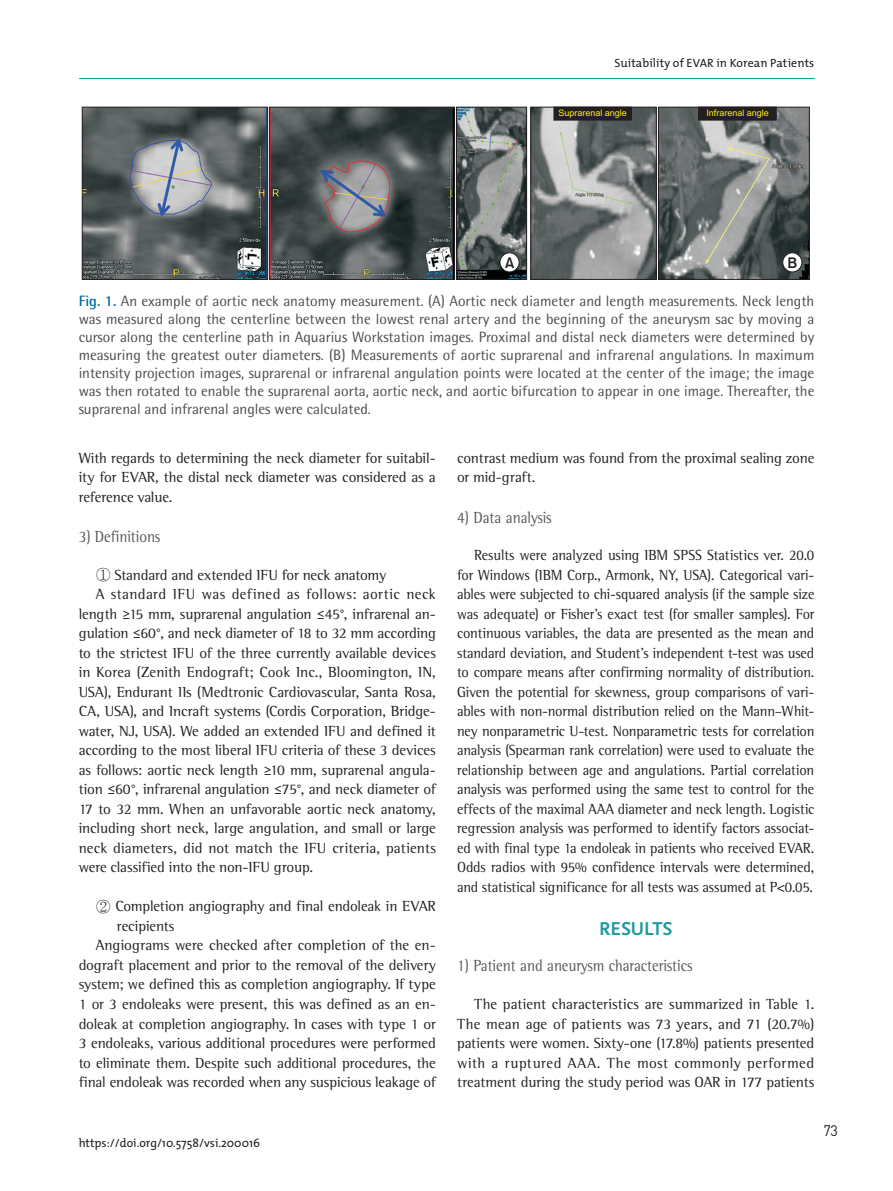
<style>
.page{position:relative;width:893px;height:1191px;background:#fff}
.page>*{position:absolute;margin:0;border:0;box-sizing:border-box;transform-origin:0 0}
.서론{font:700 19.5px "Nexus Sans";color:#1f9b9d}
._1{font:16.5px "Rotis Semi Serif Std";color:#57585a;scale:.9 1}
.본문{font:15px/19.5px "Rotis Semi Serif Std";letter-spacing:-.01em;color:#231f20;text-align:justify}
.본문-2{font:15px/19.5px "Rotis Semi Serif Std";letter-spacing:-.01em;color:#231f20;text-align:justify;scale:.95 1}
.표제목{font:15px/18px "Rotis Semi Sans Std";color:#4b4c4d;text-align:justify}
._1동그라미{font:15px/19.5px "Rotis Semi Serif Std";letter-spacing:-.01em;color:#231f20}
.t1{font:15px "Dinreg";color:#231f20;scale:.95 1}
.t2{font:15px "Gothic 725 BT Bold A";color:#231f20}
.t3{font:12px "The Mix";color:#231f20}
.t4{font:9px "Arial";color:#fff101}
.s1{font-weight:700;color:#0069a4}
.s2{font-family:"Batang"}
</style>
<div class="page">
<hr style="left:79px;top:78px;width:735px;height:1px;background:#1f9b9d">
<svg style="left:82px;top:107px;width:728px;height:173px;background:#676c6d"></svg>
<div style="left:554px;top:107px;width:77px;height:13px;background:#231f20"></div>
<div style="left:699px;top:107px;width:77px;height:13px;background:#231f20"></div>
<div style="left:500px;top:253px;width:19px;height:19px;background:#fff;border-radius:50%"></div>
<div style="left:500px;top:252px;width:19px;height:20px;border:1px solid #231f20;border-radius:50%"></div>
<div style="left:783px;top:253px;width:19px;height:19px;background:#fff;border-radius:50%"></div>
<div style="left:782px;top:252px;width:20px;height:20px;border:1px solid #231f20;border-radius:50%"></div>
<p class="t3" style="left:615px;top:53px;width:201px">Suitability of EVAR in Korean Patients</p>
<p class="t4" style="left:558px;top:109px;width:70px">Suprarenal angle</p>
<p class="t4" style="left:706px;top:109px;width:64px">Infrarenal angle</p>
<p class="t2" style="left:505px;top:254px;width:11px">A</p>
<p class="t2" style="left:787px;top:254px;width:11px">B</p>
<p class="표제목" style="left:79px;top:292px;width:737px"><span class="s1">Fig. 1.</span> An example of aortic neck anatomy measurement. (A) Aortic neck diameter and length measurements. Neck length was measured along the centerline between the lowest renal artery and the beginning of the aneurysm sac by moving a cursor along the centerline path in Aquarius Workstation images. Proximal and distal neck diameters were determined by measuring the greatest outer diameters. (B) Measurements of aortic suprarenal and infrarenal angulations. In maximum intensity projection images, suprarenal or infrarenal angulation points were located at the center of the image; the image was then rotated to enable the suprarenal aorta, aortic neck, and aortic bifurcation to appear in one image. Thereafter, the suprarenal and infrarenal angles were calculated.</p>
<p class="본문" style="left:79px;top:448px;width:359px">With regards to determining the neck diameter for suitabil&shy;ity for EVAR, the distal neck diameter was considered as a reference value.</p>
<p class="_1" style="left:79px;top:527px;width:92px">3) Definitions</p>
<p class="_1동그라미" style="left:96px;top:565px;width:292px"><span class="s2">①</span> Standard and extended IFU for neck anatomy</p>
<p class="본문" style="left:79px;top:584px;width:359px;text-indent:17px">A standard IFU was defined as follows: aortic neck length ≥15 mm, suprarenal angulation ≤45°, infrarenal an&shy;gulation ≤60°, and neck diameter of 18 to 32 mm according to the strictest IFU of the three currently available devices in Korea (Zenith Endograft; Cook Inc., Bloomington, IN, USA), Endurant IIs (Medtronic Cardiovascular, Santa Rosa, CA, USA), and Incraft systems (Cordis Corporation, Bridge&shy;water, NJ, USA). We added an extended IFU and defined it according to the most liberal IFU criteria of these 3 devices as follows: aortic neck length ≥10 mm, suprarenal angula&shy;tion ≤60°, infrarenal angulation ≤75°, and neck diameter of 17 to 32 mm. When an unfavorable aortic neck anatomy, including short neck, large angulation, and small or large neck diameters, did not match the IFU criteria, patients were classified into the non-IFU group.</p>
<p class="_1동그라미" style="left:117px;top:896px;width:320px;text-indent:-21px"><span class="s2">②</span> Completion angiography and final endoleak in EVAR recipients</p>
<p class="본문" style="left:79px;top:935px;width:359px;text-indent:17px">Angiograms were checked after completion of the en&shy;dograft placement and prior to the removal of the delivery system; we defined this as completion angiography. If type 1 or 3 endoleaks were present, this was defined as an en&shy;doleak at completion angiography. In cases with type 1 or 3 endoleaks, various additional procedures were performed to eliminate them. Despite such additional procedures, the final endoleak was recorded when any suspicious leakage of</p>
<p class="t3" style="left:79px;top:1133px;width:183px">https://doi.org/10.5758/vsi.200016</p>
<p class="본문" style="left:457px;top:448px;width:359px">contrast medium was found from the proximal sealing zone or mid-graft.</p>
<p class="_1" style="left:457px;top:507px;width:107px">4) Data analysis</p>
<p class="본문-2" style="left:457px;top:545px;width:378px;text-indent:17px">Results were analyzed using IBM SPSS Statistics ver. 20.0 for Windows (IBM Corp., Armonk, NY, USA). Categorical vari&shy;ables were subjected to chi-squared analysis (if the sample size was adequate) or Fisher’s exact test (for smaller samples). For continuous variables, the data are presented as the mean and standard deviation, and Student’s independent t-test was used to compare means after confirming normality of distribution.<br>Given the potential for skewness, group comparisons of vari&shy;ables with non-normal distribution relied on the Mann–Whit&shy;ney nonparametric U-test. Nonparametric tests for correlation analysis (Spearman rank correlation) were used to evaluate the relationship between age and angulations. Partial correlation analysis was performed using the same test to control for the effects of the maximal AAA diameter and neck length. Logistic regression analysis was performed to identify factors associat&shy;ed with final type 1a endoleak in patients who received EVAR.<br>Odds radios with 95% confidence intervals were determined, and statistical significance for all tests was assumed at P&lt;0.05.</p>
<p class="서론" style="left:599px;top:915px;width:75px">RESULTS</p>
<p class="_1" style="left:457px;top:956px;width:263px">1) Patient and aneurysm characteristics</p>
<p class="본문" style="left:457px;top:994px;width:359px;text-indent:17px">The patient characteristics are summarized in Table 1.<br>The mean age of patients was 73 years, and 71 (20.7%) patients were women. Sixty-one (17.8%) patients presented with a ruptured AAA. The most commonly performed treatment during the study period was OAR in 177 patients</p>
<p class="t1" style="left:823px;top:1121px;width:17px">73</p>
</div>
